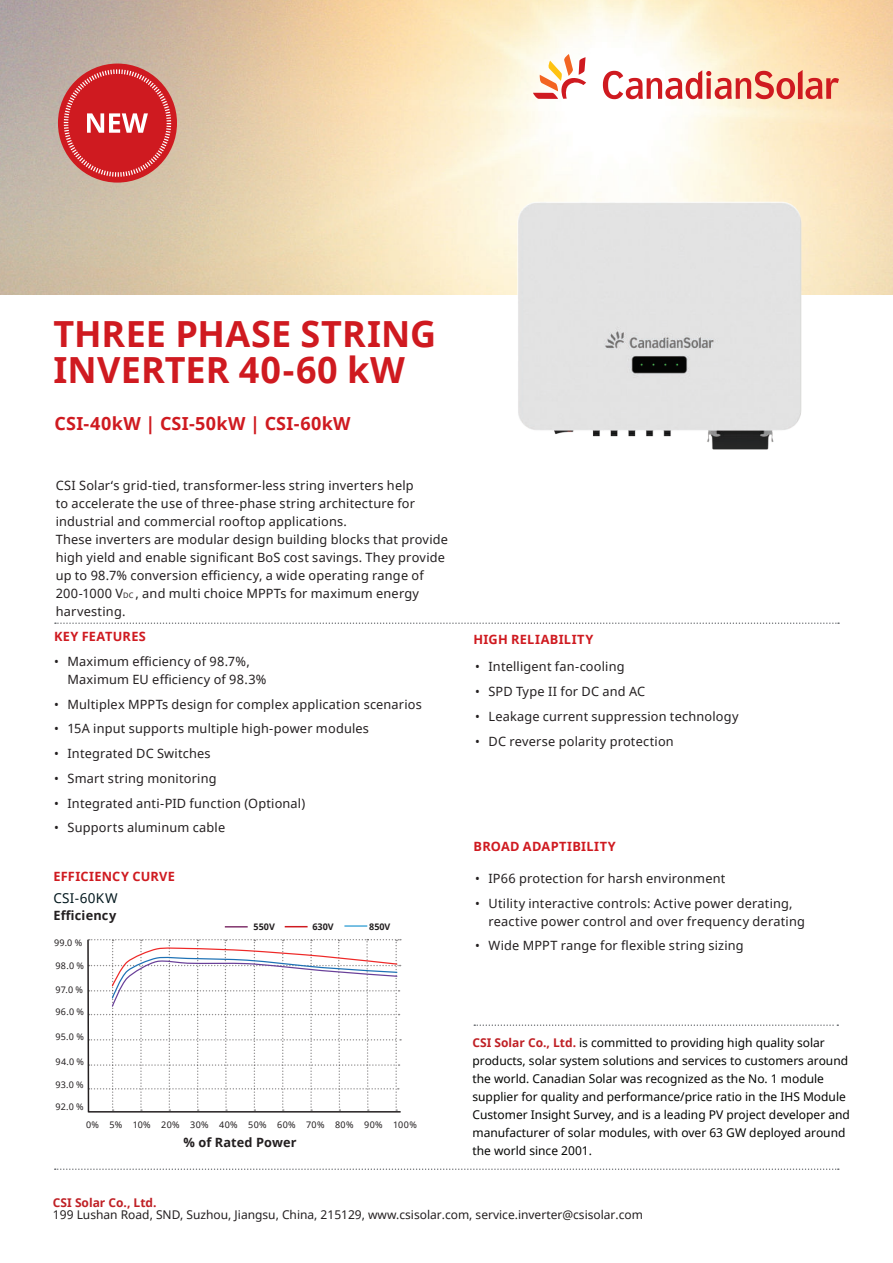
<style>
.page{position:relative;width:893px;height:1263px;background:#fff}
.page>*{position:absolute;margin:0;border:0;box-sizing:border-box;transform-origin:0 0}
.t1{font:700 36px/36px "Noto Sans";color:#cf1a20}
.t2{font:700 18px "Noto Sans";letter-spacing:.02em;color:#cf1a20}
.t3{font:13.5px "Noto Sans";letter-spacing:.025em;color:#04191f}
.t4{font:12.75px/18px "Noto Sans";letter-spacing:.015em;color:#231f20}
.t5{font:700 12.75px "Noto Sans";letter-spacing:.025em;color:#cf1a20}
.t6{font:700 12.75px "Noto Sans";letter-spacing:.015em;color:#231f20}
.t7{font:12px/18px "Noto Sans";color:#040503}
.t8{font:12px "Noto Sans";color:#231f20}
.t9{font:700 12px "Noto Sans";color:#bf2025}
.t10{font:9px "Noto Sans";letter-spacing:.035em;color:#231f20}
.t11{font:700 9px "Noto Sans";color:#231f20}
.s1{font-size:7.5px}
.s2{font-weight:700;color:#bf2025}
</style>
<div class="page">
<img style="left:0;top:0;width:893px;height:294px">
<svg style="left:55px;top:1168px;width:784px;height:2px"></svg>
<svg style="left:474px;top:1024px;width:364px;height:2px"></svg>
<svg style="left:533px;top:54px;width:53px;height:45px"></svg>
<svg style="left:603px;top:70px;width:236px;height:29px"></svg>
<svg style="left:55px;top:622px;width:784px;height:2px"></svg>
<svg style="left:225px;top:926px;width:23px;height:1px"></svg>
<svg style="left:285px;top:926px;width:23px;height:1px"></svg>
<hr style="left:344px;top:925px;width:23px;height:2px;background:#4cabda">
<svg style="left:87px;top:939px;width:314px;height:174px"></svg>
<img style="left:479px;top:183px;width:379px;height:267px">
<div style="left:58px;top:64px;width:119px;height:119px;background:#cf1a20;border-radius:50%"></div>
<svg style="left:64px;top:69px;width:107px;height:108px"></svg>
<h1 class="t1" style="left:53px;top:320px;width:384px">THREE PHASE STRING<br>INVERTER 40-60 kW</h1>
<h2 class="t2" style="left:55px;top:416px;width:298px">CSI-40kW | CSI-50kW | CSI-60kW</h2>
<p class="t4" style="left:56px;top:476px;width:394px">CSI Solar‘s grid-tied, transformer-less string inverters help<br>to accelerate the use of three-phase string architecture for industrial and commercial rooftop applications.<br>These inverters are modular design building blocks that provide high yield and enable significant BoS cost savings. They provide up to 98.7% conversion efficiency, a wide operating range of 200-1000 V<span class="s1">DC</span> , and multi choice MPPTs for maximum energy harvesting.</p>
<p class="t5" style="left:54px;top:631px;width:93px">KEY FEATURES</p>
<p class="t4" style="left:68px;top:653px;width:200px;text-indent:-14px">• Maximum efficiency of 98.7%,<br>Maximum EU efficiency of 98.3%</p>
<p class="t4" style="left:54px;top:696px;width:369px">• Multiplex MPPTs design for complex application scenarios</p>
<p class="t4" style="left:54px;top:721px;width:317px">• 15A input supports multiple high-power modules</p>
<p class="t4" style="left:54px;top:746px;width:158px">• Integrated DC Switches</p>
<p class="t4" style="left:54px;top:770px;width:164px">• Smart string monitoring</p>
<p class="t4" style="left:54px;top:795px;width:253px">• Integrated anti-PID function (Optional)</p>
<p class="t4" style="left:54px;top:820px;width:173px">• Supports aluminum cable</p>
<p class="t5" style="left:53px;top:871px;width:123px">EFFICIENCY CURVE</p>
<p class="t3" style="left:53px;top:889px;width:66px">CSI-60KW</p>
<p class="t6" style="left:53px;top:906px;width:64px">Efficiency</p>
<p class="t10" style="left:54px;top:939px;width:30px">99.0 %</p>
<p class="t10" style="left:55px;top:963px;width:30px">98.0 %</p>
<p class="t10" style="left:55px;top:986px;width:29px">97.0 %</p>
<p class="t10" style="left:55px;top:1008px;width:30px">96.0 %</p>
<p class="t10" style="left:55px;top:1033px;width:30px">95.0 %</p>
<p class="t10" style="left:55px;top:1058px;width:30px">94.0 %</p>
<p class="t10" style="left:55px;top:1081px;width:30px">93.0 %</p>
<p class="t10" style="left:55px;top:1103px;width:30px">92.0 %</p>
<p class="t11" style="left:254px;top:923px;width:23px">550V</p>
<p class="t11" style="left:312px;top:923px;width:23px">630V</p>
<p class="t11" style="left:369px;top:923px;width:23px">850V</p>
<p class="t10" style="left:86px;top:1121px;width:332px">0% 5% 10% 20% 30% 40% 50% 60% 70% 80% 90% 100%</p>
<p class="t6" style="left:184px;top:1137px;width:115px">% of Rated Power</p>
<p class="t5" style="left:473px;top:634px;width:121px">HIGH RELIABILITY</p>
<p class="t4" style="left:475px;top:659px;width:151px">• Intelligent fan-cooling</p>
<p class="t4" style="left:475px;top:684px;width:172px">• SPD Type II for DC and AC</p>
<p class="t4" style="left:475px;top:708px;width:265px">• Leakage current suppression technology</p>
<p class="t4" style="left:475px;top:733px;width:200px">• DC reverse polarity protection</p>
<p class="t5" style="left:473px;top:841px;width:144px">BROAD ADAPTIBILITY</p>
<p class="t4" style="left:475px;top:870px;width:252px">• IP66 protection for harsh environment</p>
<p class="t4" style="left:488px;top:895px;width:318px;text-indent:-14px">• Utility interactive controls: Active power derating, reactive power control and over frequency derating</p>
<p class="t4" style="left:475px;top:938px;width:270px">• Wide MPPT range for flexible string sizing</p>
<p class="t7" style="left:472px;top:1035px;width:379px"><span class="s2">CSI Solar Co., Ltd.</span> is committed to providing high quality solar products, solar system solutions and services to customers around the world. Canadian Solar was recognized as the No. 1 module supplier for quality and performance/price ratio in the IHS Module Customer Insight Survey, and is a leading PV project developer and manufacturer of solar modules, with over 63 GW deployed around the world since 2001.</p>
<p class="t9" style="left:53px;top:1198px;width:105px">CSI Solar Co., Ltd.</p>
<p class="t8" style="left:53px;top:1209px;width:592px">199 Lushan Road, SND, Suzhou, Jiangsu, China, 215129, www.csisolar.com, service.inverter@csisolar.com</p>
</div>
